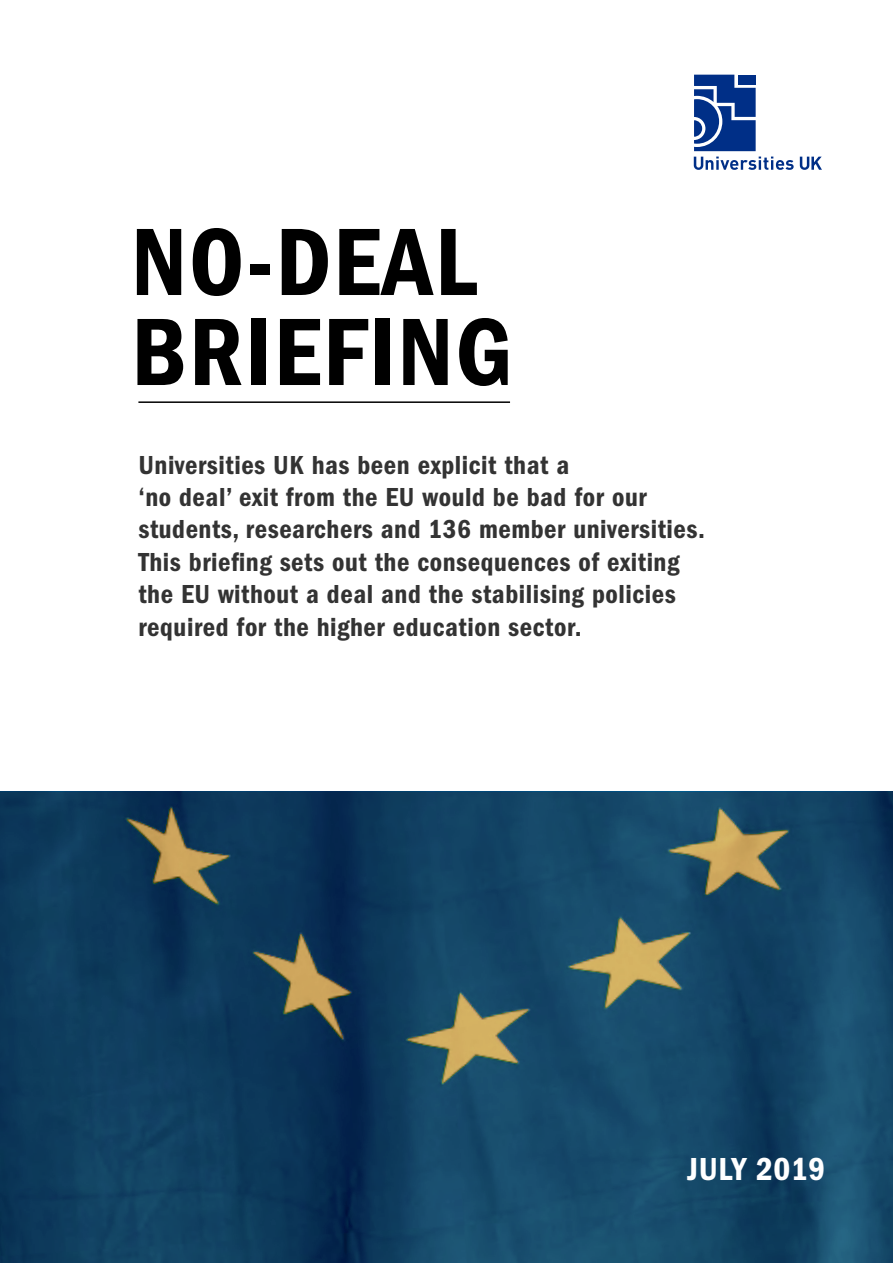
<style>
.page{position:relative;width:893px;height:1263px;background:#fff}
.page>*{position:absolute;margin:0;border:0;box-sizing:border-box;transform-origin:0 0}
.t1{font:99px/90px "ITC Franklin Gothic Std Dm Cd";letter-spacing:.02em;color:#000}
.t2{font:33px "ITC Franklin Gothic Std Dm Cd";letter-spacing:.02em;color:#fff}
.t3{font:27px/32.4px "ITC Franklin Gothic Std Dm Cd";letter-spacing:.02em;color:#333}
</style>
<div class="page">
<svg style="left:0;top:792px;width:893px;height:471px;background:#184461"></svg>
<svg style="left:694px;top:157px;width:100px;height:13px"></svg>
<svg style="left:800px;top:157px;width:22px;height:13px"></svg>
<svg style="left:694px;top:75px;width:62px;height:76px;background:#2a519a"></svg>
<hr style="left:138px;top:401px;width:372px;height:2px;background:#000">
<h1 class="t1" style="left:131px;top:218px;width:383px">NO-DEAL<br>BRIEFING</h1>
<p class="t3" style="left:138px;top:449px;width:568px">Universities UK has been explicit that a<br>‘no deal’ exit from the EU would be bad for our students, researchers and 136 member universities.<br>This briefing sets out the consequences of exiting the EU without a deal and the stabilising policies required for the higher education sector.</p>
<p class="t2" style="left:687px;top:1150px;width:139px">JULY 2019</p>
</div>
